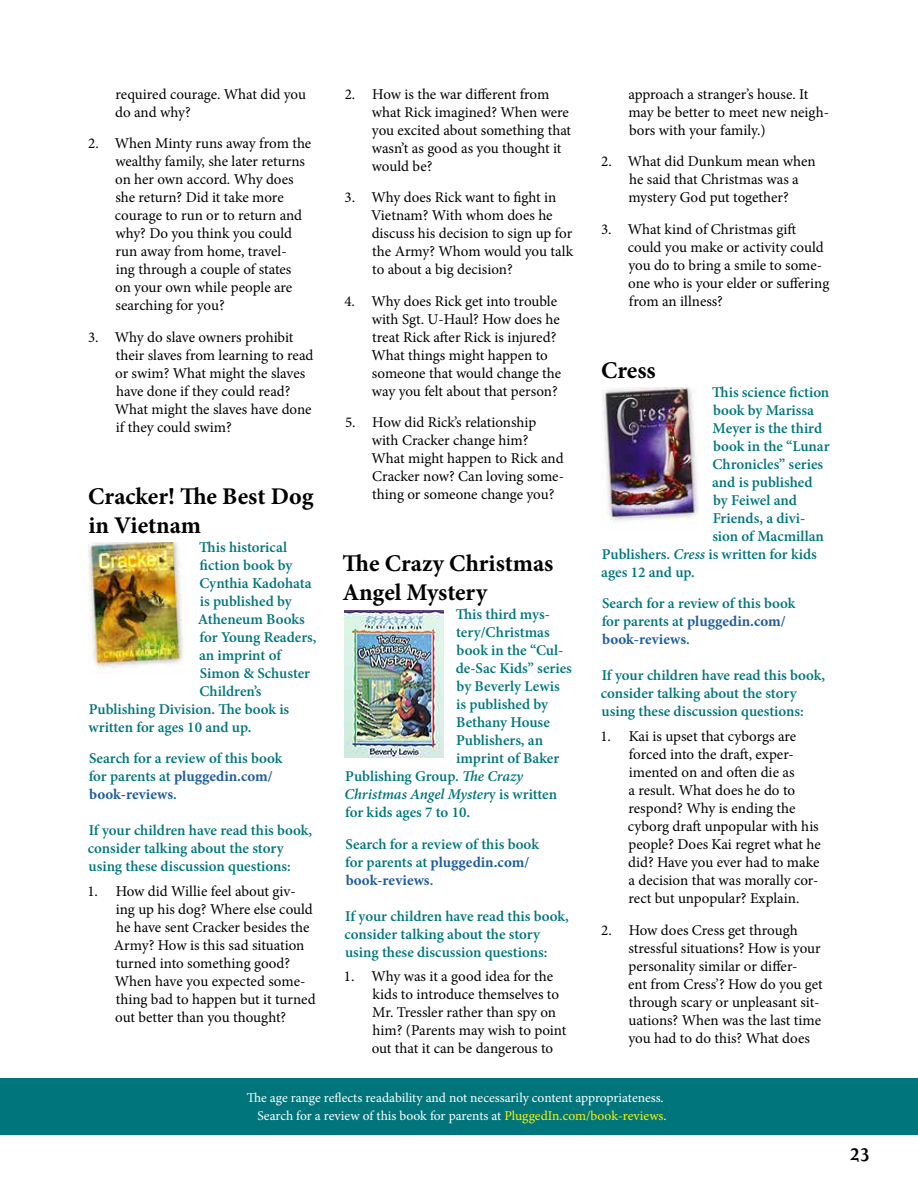
<style>
.page{position:relative;width:918px;height:1188px;background:#fff}
.page>*{position:absolute;margin:0;border:0;box-sizing:border-box;transform-origin:0 0}
.t1{font:700 24px/28.8px "Minion Pro";color:#000}
.t2{font:700 20.25px "Atma Serif OT";color:#000}
.t3{font:15px/18px "Minion Pro";letter-spacing:-.005em;color:#000}
.t4{font:600 15px/18px "Minion Pro";color:#00767c}
.t5{font:italic 600 15px "Minion Pro";letter-spacing:-.005em;color:#00767c}
.t6{font:13.5px/18.3px "Minion Pro";letter-spacing:-.005em;color:#fff;text-align:right}
.s1{font-weight:700;color:#215e9e}
.s2{font-style:italic}
.s3{font-style:normal}
.s4{color:#fff200}
</style>
<div class="page">
<div style="left:0;top:1078px;width:918px;height:56px;background:#00767c"></div>
<img style="left:88px;top:542px;width:98px;height:128px">
<img style="left:344px;top:610px;width:99px;height:148px">
<img style="left:601px;top:387px;width:98px;height:134px">
<p class="t3" style="left:115px;top:85px;width:192px">required courage. What did you do and why?</p>
<p class="t3" style="left:115px;top:134px;width:198px;text-indent:-27px">2. When Minty runs away from the wealthy family, she later returns on her own accord. Why does she return? Did it take more courage to run or to return and why? Do you think you could run away from home, travel-<br>ing through a couple of states<br>on your own while people are searching for you?</p>
<p class="t3" style="left:115px;top:328px;width:200px;text-indent:-27px">3. Why do slave owners prohibit their slaves from learning to read or swim? What might the slaves have done if they could read?<br>What might the slaves have done if they could swim?</p>
<h1 class="t1" style="left:88px;top:481px;width:227px">Cracker! The Best Dog in Vietnam</h1>
<p class="t4" style="left:199px;top:538px;width:89px">This historical</p>
<p class="t4" style="left:200px;top:556px;width:94px">fiction book by</p>
<p class="t4" style="left:199px;top:574px;width:114px">Cynthia Kadohata</p>
<p class="t4" style="left:200px;top:592px;width:93px">is published by</p>
<p class="t4" style="left:198px;top:610px;width:108px">Atheneum Books</p>
<p class="t4" style="left:200px;top:628px;width:119px">for Young Readers,</p>
<p class="t4" style="left:199px;top:646px;width:83px">an imprint of</p>
<p class="t4" style="left:200px;top:664px;width:112px">Simon &amp; Schuster</p>
<p class="t4" style="left:199px;top:682px;width:64px">Children’s</p>
<p class="t4" style="left:89px;top:700px;width:202px">Publishing Division. The book is</p>
<p class="t4" style="left:88px;top:718px;width:164px">written for ages 10 and up.</p>
<p class="t4" style="left:89px;top:749px;width:195px">Search for a review of this book for parents at <span class="s1">pluggedin.com/ book-reviews</span>.</p>
<p class="t4" style="left:88px;top:821px;width:226px">If your children have read this book, consider talking about the story using these discussion questions:</p>
<p class="t3" style="left:114px;top:882px;width:203px;text-indent:-27px">1. How did Willie feel about giv&shy;ing up his dog? Where else could he have sent Cracker besides the<br>Army? How is this sad situation turned into something good?<br>When have you expected some&shy;thing bad to happen but it turned out better than you thought?</p>
<p class="t3" style="left:372px;top:85px;width:201px;text-indent:-27px">2. How is the war different from what Rick imagined? When were you excited about something that wasn’t as good as you thought it would be?</p>
<p class="t3" style="left:371px;top:188px;width:204px;text-indent:-27px">3. Why does Rick want to fight in<br>Vietnam? With whom does he discuss his decision to sign up for the Army? Whom would you talk to about a big decision?</p>
<p class="t3" style="left:371px;top:292px;width:191px;text-indent:-27px">4. Why does Rick get into trouble with Sgt. U-Haul? How does he treat Rick after Rick is injured?<br>What things might happen to someone that would change the way you felt about that person?</p>
<p class="t3" style="left:371px;top:413px;width:194px;text-indent:-26px">5. How did Rick’s relationship with Cracker change him?<br>What might happen to Rick and<br>Cracker now? Can loving some&shy;thing or someone change you?</p>
<h1 class="t1" style="left:342px;top:549px;width:213px">The Crazy Christmas<br>Angel Mystery</h1>
<p class="t4" style="left:456px;top:605px;width:96px">This third mys-</p>
<p class="t4" style="left:456px;top:623px;width:95px">tery/Christmas</p>
<p class="t4" style="left:457px;top:641px;width:108px">book in the “Cul-</p>
<p class="t4" style="left:456px;top:659px;width:118px">de-Sac Kids” series</p>
<p class="t4" style="left:457px;top:677px;width:105px">by Beverly Lewis</p>
<p class="t4" style="left:456px;top:695px;width:93px">is published by</p>
<p class="t4" style="left:456px;top:713px;width:95px">Bethany House</p>
<p class="t4" style="left:456px;top:731px;width:88px">Publishers, an</p>
<p class="t4" style="left:456px;top:749px;width:104px">imprint of Baker</p>
<p class="t4" style="left:345px;top:767px;width:179px">Publishing Group. <span class="s2">The Crazy</span></p>
<p class="t5" style="left:345px;top:784px;width:214px">Christmas Angel Myster<span class="s3">y is written</span></p>
<p class="t4" style="left:345px;top:803px;width:127px">for kids ages 7 to 10.</p>
<p class="t4" style="left:345px;top:835px;width:195px">Search for a review of this book for parents at <span class="s1">pluggedin.com/ book-reviews</span>.</p>
<p class="t4" style="left:345px;top:907px;width:226px">If your children have read this book, consider talking about the story using these discussion questions:</p>
<p class="t3" style="left:372px;top:968px;width:196px;text-indent:-28px">1. Why was it a good idea for the kids to introduce themselves to<br>Mr. Tressler rather than spy on him? (Parents may wish to point out that it can be dangerous to</p>
<p class="t3" style="left:628px;top:85px;width:202px">approach a stranger’s house. It may be better to meet new neigh&shy;bors with your family.)</p>
<p class="t3" style="left:628px;top:152px;width:189px;text-indent:-27px">2. What did Dunkum mean when he said that Christmas was a mystery God put together?</p>
<p class="t3" style="left:628px;top:220px;width:203px;text-indent:-27px">3. What kind of Christmas gift could you make or activity could you do to bring a smile to some&shy;one who is your elder or suffering from an illness?</p>
<h1 class="t1" style="left:601px;top:355px;width:56px">Cress</h1>
<p class="t4" style="left:712px;top:383px;width:119px">This science fiction</p>
<p class="t4" style="left:713px;top:401px;width:102px">book by Marissa</p>
<p class="t4" style="left:713px;top:419px;width:111px">Meyer is the third</p>
<p class="t4" style="left:713px;top:437px;width:118px">book in the “Lunar</p>
<p class="t4" style="left:712px;top:455px;width:112px">Chronicles” series</p>
<p class="t4" style="left:712px;top:473px;width:102px">and is published</p>
<p class="t4" style="left:713px;top:491px;width:85px">by Feiwel and</p>
<p class="t4" style="left:713px;top:509px;width:94px">Friends, a divi-</p>
<p class="t4" style="left:712px;top:527px;width:113px">sion of Macmillan</p>
<p class="t4" style="left:602px;top:545px;width:217px">Publishers. <span class="s2">Cress</span> is written for kids</p>
<p class="t4" style="left:601px;top:563px;width:95px">ages 12 and up.</p>
<p class="t4" style="left:602px;top:595px;width:195px">Search for a review of this book for parents at <span class="s1">pluggedin.com/ book-reviews</span>.</p>
<p class="t4" style="left:601px;top:667px;width:226px">If your children have read this book, consider talking about the story using these discussion questions:</p>
<p class="t3" style="left:628px;top:727px;width:195px;text-indent:-28px">1. Kai is upset that cyborgs are forced into the draft, exper&shy;imented on and often die as<br>a result. What does he do to respond? Why is ending the cyborg draft unpopular with his people? Does Kai regret what he did? Have you ever had to make a decision that was morally cor&shy;rect but unpopular? Explain.</p>
<p class="t3" style="left:628px;top:921px;width:196px;text-indent:-27px">2. How does Cress get through stressful situations? How is your personality similar or differ-<br>ent from Cress’? How do you get through scary or unpleasant sit&shy;uations? When was the last time you had to do this? What does</p>
<p class="t6" style="left:247px;top:1088px;width:420px">The age range reflects readability and not necessarily content appropriateness.<br>Search for a review of this book for parents at <span class="s4">PluggedIn.com/book-reviews</span>.</p>
<h2 class="t2" style="left:850px;top:1142px;width:22px">23</h2>
</div>
